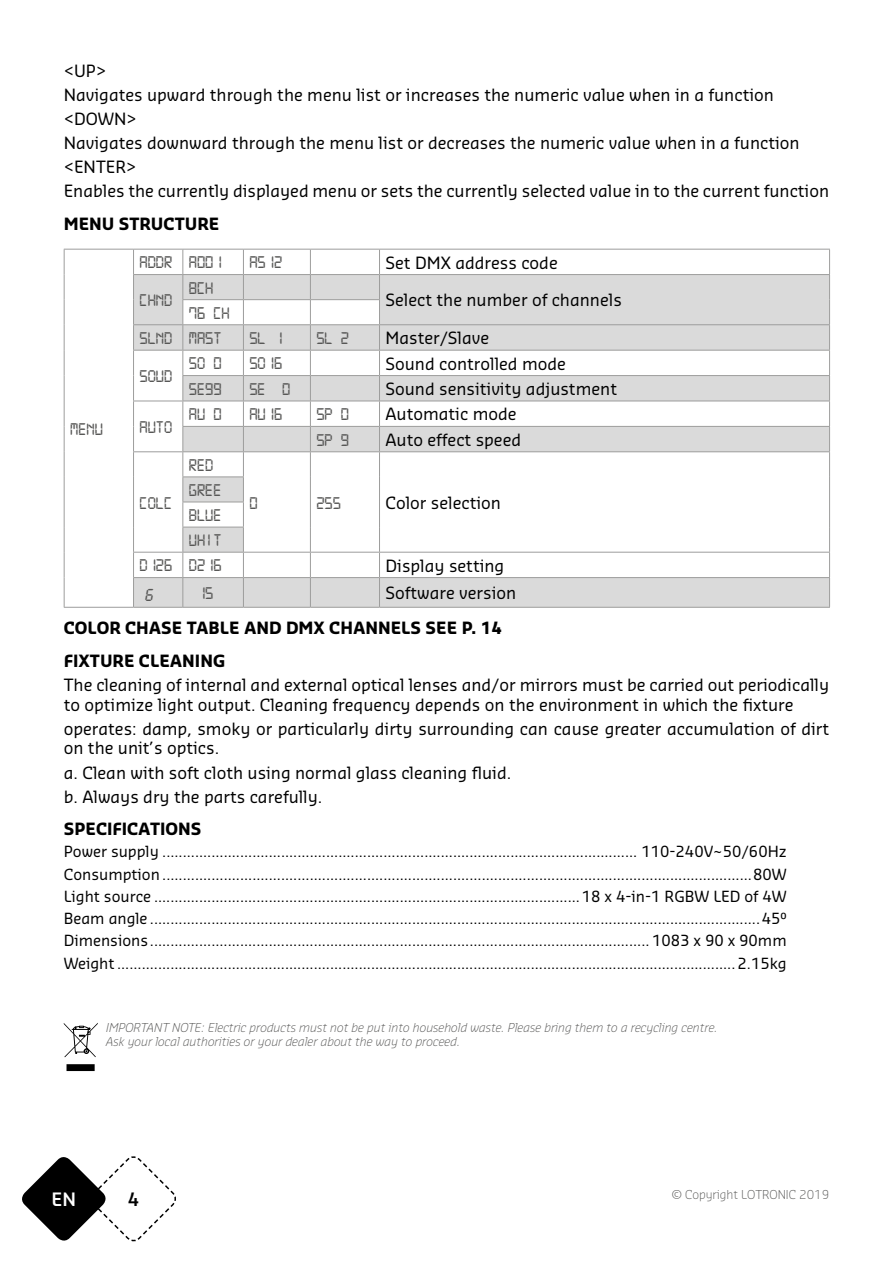
<style>
.page{position:relative;width:893px;height:1263px;background:#fff}
.page>*{position:absolute;margin:0;border:0;box-sizing:border-box;transform-origin:0 0}
.t1{font:18px/25.2px "Digital 7 Mono";color:#575756}
.t2{font:600 18px "Sansa";color:#fff}
.t3{font:600 18px "Sansa";color:#000}
.t4{font:18px "Lcd D";color:#575756}
.t5{font:16.5px/24px "Sansa";color:#000}
.t6{font:700 16.5px/32.5px "Sansa";color:#000}
.t7{font:15px/22.2px "Sansa";color:#000;text-align:justify}
.t8{font:italic 300 12px/14.4px "Sansa";color:#575756}
.t9{font:300 12px "Sansa";color:#575756}
</style>
<div class="page">
<svg style="left:22px;top:1156px;width:154px;height:86px"></svg>
<svg style="left:134px;top:275px;width:695px;height:332px"></svg>
<hr style="left:64px;top:249px;width:70px;height:1px;background:#9d9d9c">
<hr style="left:134px;top:249px;width:49px;height:1px;background:#9d9d9c">
<hr style="left:183px;top:249px;width:60px;height:1px;background:#9d9d9c">
<hr style="left:243px;top:249px;width:67px;height:1px;background:#9d9d9c">
<hr style="left:310px;top:249px;width:69px;height:1px;background:#9d9d9c">
<hr style="left:379px;top:249px;width:451px;height:1px;background:#9d9d9c">
<hr style="left:133px;top:274px;width:50px;height:1px;background:#9d9d9c">
<hr style="left:183px;top:274px;width:60px;height:1px;background:#9d9d9c">
<hr style="left:243px;top:274px;width:67px;height:1px;background:#9d9d9c">
<hr style="left:310px;top:274px;width:69px;height:1px;background:#9d9d9c">
<hr style="left:379px;top:274px;width:451px;height:1px;background:#9d9d9c">
<hr style="left:182px;top:299px;width:61px;height:1px;background:#9d9d9c">
<hr style="left:243px;top:299px;width:67px;height:1px;background:#9d9d9c">
<hr style="left:310px;top:299px;width:70px;height:1px;background:#9d9d9c">
<hr style="left:133px;top:324px;width:50px;height:1px;background:#9d9d9c">
<hr style="left:183px;top:324px;width:60px;height:1px;background:#9d9d9c">
<hr style="left:243px;top:324px;width:67px;height:1px;background:#9d9d9c">
<hr style="left:310px;top:324px;width:69px;height:1px;background:#9d9d9c">
<hr style="left:379px;top:324px;width:451px;height:1px;background:#9d9d9c">
<hr style="left:133px;top:350px;width:50px;height:1px;background:#9d9d9c">
<hr style="left:183px;top:350px;width:60px;height:1px;background:#9d9d9c">
<hr style="left:243px;top:350px;width:67px;height:1px;background:#9d9d9c">
<hr style="left:310px;top:350px;width:69px;height:1px;background:#9d9d9c">
<hr style="left:379px;top:350px;width:451px;height:1px;background:#9d9d9c">
<hr style="left:182px;top:375px;width:61px;height:1px;background:#9d9d9c">
<hr style="left:243px;top:375px;width:67px;height:1px;background:#9d9d9c">
<hr style="left:310px;top:375px;width:69px;height:1px;background:#9d9d9c">
<hr style="left:379px;top:375px;width:451px;height:1px;background:#9d9d9c">
<hr style="left:133px;top:401px;width:50px;height:1px;background:#9d9d9c">
<hr style="left:183px;top:401px;width:60px;height:1px;background:#9d9d9c">
<hr style="left:243px;top:401px;width:67px;height:1px;background:#9d9d9c">
<hr style="left:310px;top:401px;width:69px;height:1px;background:#9d9d9c">
<hr style="left:379px;top:401px;width:451px;height:1px;background:#9d9d9c">
<hr style="left:182px;top:426px;width:61px;height:1px;background:#9d9d9c">
<hr style="left:243px;top:426px;width:67px;height:1px;background:#9d9d9c">
<hr style="left:310px;top:426px;width:69px;height:1px;background:#9d9d9c">
<hr style="left:379px;top:426px;width:451px;height:1px;background:#9d9d9c">
<hr style="left:133px;top:451px;width:50px;height:1px;background:#9d9d9c">
<hr style="left:183px;top:451px;width:60px;height:1px;background:#9d9d9c">
<hr style="left:243px;top:451px;width:67px;height:1px;background:#9d9d9c">
<hr style="left:310px;top:451px;width:69px;height:1px;background:#9d9d9c">
<hr style="left:379px;top:451px;width:451px;height:1px;background:#9d9d9c">
<hr style="left:182px;top:476px;width:62px;height:1px;background:#9d9d9c">
<hr style="left:182px;top:502px;width:62px;height:1px;background:#9d9d9c">
<hr style="left:182px;top:527px;width:62px;height:1px;background:#9d9d9c">
<hr style="left:133px;top:552px;width:50px;height:1px;background:#9d9d9c">
<hr style="left:183px;top:552px;width:60px;height:1px;background:#9d9d9c">
<hr style="left:243px;top:552px;width:67px;height:1px;background:#9d9d9c">
<hr style="left:310px;top:552px;width:69px;height:1px;background:#9d9d9c">
<hr style="left:379px;top:552px;width:451px;height:1px;background:#9d9d9c">
<svg style="left:64px;top:250px;width:1px;height:357px"></svg>
<hr style="left:133px;top:577px;width:50px;height:1px;background:#9d9d9c">
<svg style="left:133px;top:250px;width:1px;height:357px"></svg>
<hr style="left:183px;top:577px;width:60px;height:1px;background:#9d9d9c">
<svg style="left:182px;top:250px;width:1px;height:357px"></svg>
<hr style="left:243px;top:577px;width:67px;height:1px;background:#9d9d9c">
<svg style="left:243px;top:250px;width:1px;height:357px"></svg>
<hr style="left:310px;top:577px;width:69px;height:1px;background:#9d9d9c">
<svg style="left:310px;top:250px;width:1px;height:357px"></svg>
<hr style="left:379px;top:577px;width:451px;height:1px;background:#9d9d9c">
<svg style="left:379px;top:250px;width:1px;height:357px"></svg>
<svg style="left:829px;top:250px;width:1px;height:357px"></svg>
<hr style="left:64px;top:607px;width:70px;height:1px;background:#9d9d9c">
<hr style="left:134px;top:607px;width:49px;height:1px;background:#9d9d9c">
<hr style="left:183px;top:607px;width:60px;height:1px;background:#9d9d9c">
<hr style="left:243px;top:607px;width:67px;height:1px;background:#9d9d9c">
<hr style="left:310px;top:607px;width:69px;height:1px;background:#9d9d9c">
<hr style="left:379px;top:607px;width:451px;height:1px;background:#9d9d9c">
<svg style="left:64px;top:1023px;width:34px;height:48px"></svg>
<p class="t5" style="left:64px;top:58px;width:767px">&lt;UP&gt;<br>Navigates upward through the menu list or increases the numeric value when in a function &lt;DOWN&gt;<br>Navigates downward through the menu list or decreases the numeric value when in a function &lt;ENTER&gt;<br>Enables the currently displayed menu or sets the currently selected value in to the current function</p>
<p class="t6" style="left:64px;top:207px;width:157px">MENU STRUCTURE</p>
<p class="t1" style="left:140px;top:250px;width:84px">ADDR A001</p>
<p class="t1" style="left:249px;top:250px;width:34px">A512</p>
<p class="t5" style="left:385px;top:250px;width:174px">Set DMX address code</p>
<p class="t1" style="left:140px;top:288px;width:34px">CHND</p>
<p class="t1" style="left:189px;top:275px;width:26px">8CH</p>
<p class="t5" style="left:385px;top:287px;width:238px">Select the number of channels</p>
<p class="t1" style="left:140px;top:300px;width:92px;text-indent:49px">76 CH<br>SLND MAST</p>
<p class="t1" style="left:249px;top:325px;width:34px">SL 1</p>
<p class="t1" style="left:316px;top:325px;width:34px">SL 2</p>
<p class="t5" style="left:385px;top:325px;width:105px">Master/Slave</p>
<p class="t1" style="left:70px;top:416px;width:34px">MENU</p>
<p class="t1" style="left:140px;top:364px;width:34px">SOUD</p>
<p class="t1" style="left:140px;top:414px;width:34px">AUTO</p>
<p class="t1" style="left:189px;top:351px;width:34px">SO 0</p>
<p class="t1" style="left:249px;top:351px;width:34px">SO16</p>
<p class="t5" style="left:385px;top:351px;width:182px">Sound controlled mode</p>
<p class="t1" style="left:189px;top:376px;width:34px">SE99</p>
<p class="t1" style="left:249px;top:376px;width:42px">SE 0</p>
<p class="t5" style="left:385px;top:376px;width:233px">Sound sensitivity adjustment</p>
<p class="t1" style="left:189px;top:402px;width:34px">AU 0</p>
<p class="t1" style="left:249px;top:402px;width:34px">AU16</p>
<p class="t1" style="left:316px;top:402px;width:34px">SP 0</p>
<p class="t5" style="left:385px;top:401px;width:133px">Automatic mode</p>
<p class="t1" style="left:316px;top:427px;width:34px">SP 9</p>
<p class="t5" style="left:385px;top:427px;width:137px">Auto effect speed</p>
<p class="t1" style="left:189px;top:452px;width:26px">RED</p>
<p class="t1" style="left:140px;top:477px;width:84px;text-align:right">GREE<br>BLUE<br>UHIT<br>D126 D216</p>
<p class="t1" style="left:140px;top:490px;width:34px">COLC</p>
<p class="t1" style="left:249px;top:490px;width:10px">0</p>
<p class="t1" style="left:316px;top:490px;width:26px">255</p>
<p class="t5" style="left:385px;top:490px;width:117px">Color selection</p>
<p class="t5" style="left:385px;top:553px;width:120px">Display setting</p>
<p class="t4" style="left:144px;top:586px;width:10px">6</p>
<p class="t1" style="left:197px;top:580px;width:18px">15</p>
<p class="t5" style="left:385px;top:580px;width:132px">Software version</p>
<p class="t6" style="left:64px;top:611px;width:439px">COLOR CHASE TABLE AND DMX CHANNELS SEE P. 14<br>FIXTURE CLEANING</p>
<p class="t5" style="left:64px;top:674px;width:767px;line-height:19.8px">The cleaning of internal and external optical lenses and/or mirrors must be carried out periodically to optimize light output. Cleaning frequency depends on the environment in which the fixture</p>
<p class="t5" style="left:64px;top:718px;width:767px;line-height:19.8px">operates: damp, smoky or particularly dirty surrounding can cause greater accumulation of dirt on the unit’s optics.</p>
<p class="t5" style="left:64px;top:759px;width:449px">a. Clean with soft cloth using normal glass cleaning fluid. b. Always dry the parts carefully.</p>
<p class="t6" style="left:64px;top:812px;width:139px">SPECIFICATIONS</p>
<p class="t7" style="left:64px;top:840px;width:724px">Power supply .................................................................................................................... 110-240V~50/60Hz Consumption................................................................................................................................................80W Light source ........................................................................................................18 x 4-in-1 RGBW LED of 4W Beam angle .....................................................................................................................................................45° Dimensions.......................................................................................................................... 1083 x 90 x 90mm Weight .......................................................................................................................................................2.15kg</p>
<p class="t8" style="left:106px;top:1019px;width:613px">IMPORTANT NOTE: Electric products must not be put into household waste. Please bring them to a recycling centre.<br>Ask your local authorities or your dealer about the way to proceed.</p>
<p class="t2" style="left:52px;top:1187px;width:26px">EN</p>
<p class="t3" style="left:128px;top:1187px;width:13px">4</p>
<p class="t9" style="left:672px;top:1187px;width:159px">© Copyright LOTRONIC 2019</p>
</div>
